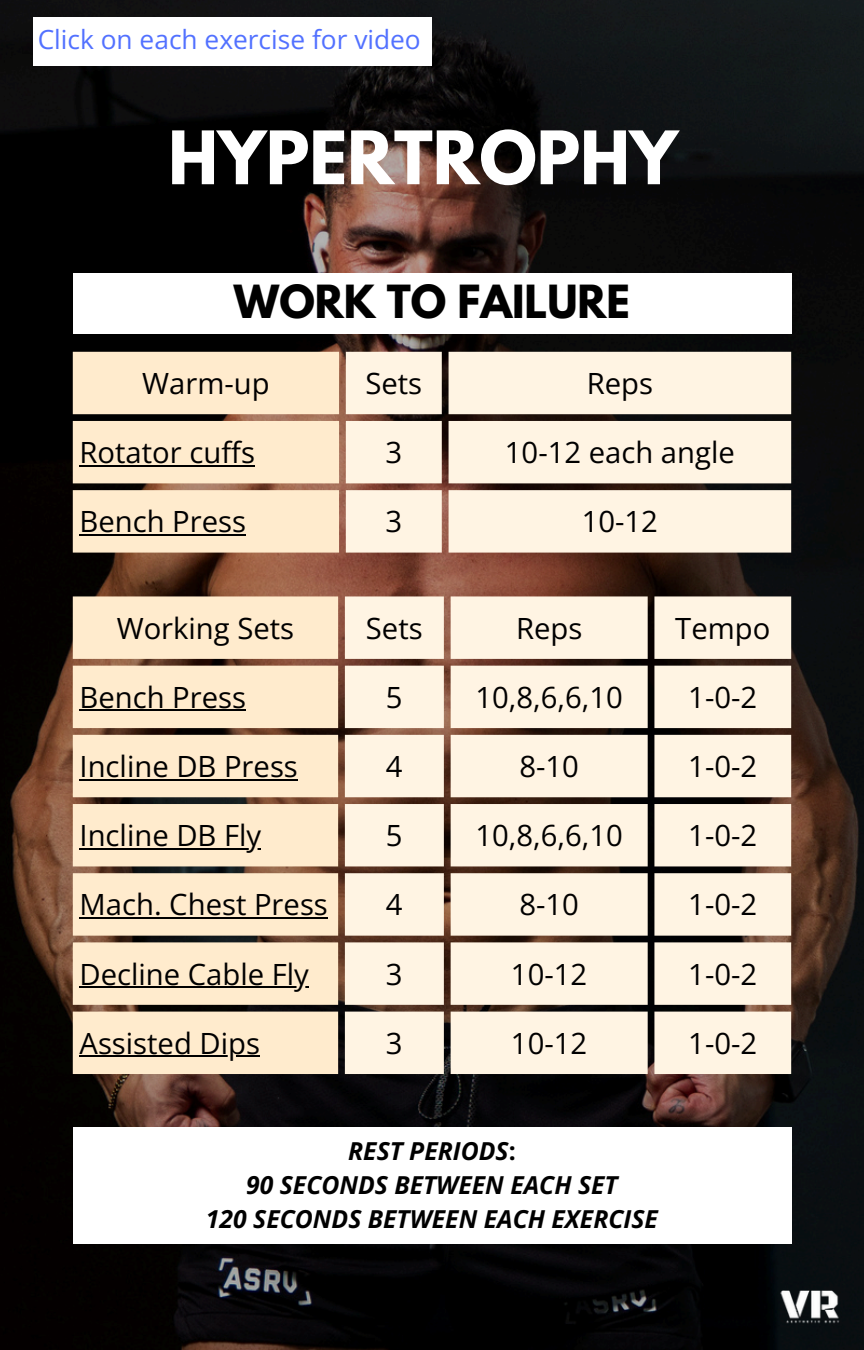
<style>
.page{position:relative;width:864px;height:1350px;background:#fff}
.page>*{position:absolute;margin:0;border:0;box-sizing:border-box;transform-origin:0 0}
.t1{font:700 65.25px "League Spartan";color:#fff}
.t2{font:700 40.5px "League Spartan";color:#000}
.t3{font:29.25px "Open Sans";color:#000}
.t4{font:26.32px "Open Sans";color:#5271ff}
.t5{font:italic 700 24.75px/33.8px "Open Sans";color:#000;text-align:center}
.s1{font-style:normal}
</style>
<div class="page">
<img style="left:0;top:0;width:864px;height:1350px">
<div style="left:34px;top:17px;width:398px;height:49px;background:#fff"></div>
<svg style="left:73px;top:352px;width:266px;height:201px;background:#f3dec2"></svg>
<svg style="left:346px;top:352px;width:445px;height:201px;background:#ede1d1"></svg>
<hr style="left:80px;top:465px;width:175px;height:2px;background:#000">
<hr style="left:80px;top:534px;width:166px;height:2px;background:#000">
<svg style="left:73px;top:596px;width:265px;height:478px;background:#edd9bd"></svg>
<svg style="left:345px;top:596px;width:446px;height:478px;background:#e8dbcb"></svg>
<hr style="left:80px;top:710px;width:166px;height:1px;background:#000">
<hr style="left:80px;top:779px;width:218px;height:1px;background:#000">
<hr style="left:80px;top:848px;width:181px;height:2px;background:#000">
<hr style="left:80px;top:917px;width:248px;height:2px;background:#000">
<hr style="left:80px;top:986px;width:229px;height:2px;background:#000">
<hr style="left:80px;top:1055px;width:180px;height:2px;background:#000">
<div style="left:73px;top:273px;width:718px;height:60px;background:#fff"></div>
<div style="left:73px;top:1127px;width:718px;height:117px;background:#fff"></div>
<img style="left:716px;top:1216px;width:148px;height:134px">
<p class="t4" style="left:38px;top:21px;width:385px">Click on each exercise for video</p>
<p class="t1" style="left:168px;top:126px;width:511px">HYPERTROPHY</p>
<p class="t2" style="left:234px;top:281px;width:398px">WORK TO FAILURE</p>
<p class="t3" style="left:142px;top:363px;width:129px">Warm-up</p>
<h1 class="t3" style="left:365px;top:363px;width:58px">Sets</h1>
<h2 class="t3" style="left:587px;top:363px;width:68px">Reps</h2>
<p class="t3" style="left:80px;top:432px;width:177px">Rotator cuffs</p>
<p class="t3" style="left:385px;top:432px;width:18px">3</p>
<p class="t3" style="left:505px;top:432px;width:231px">10-12 each angle</p>
<p class="t3" style="left:80px;top:501px;width:168px">Bench Press</p>
<p class="t3" style="left:385px;top:501px;width:18px">3</p>
<p class="t3" style="left:582px;top:501px;width:78px">10-12</p>
<p class="t3" style="left:117px;top:607px;width:179px">Working Sets</p>
<p class="t3" style="left:366px;top:607px;width:58px">Sets</p>
<p class="t3" style="left:516px;top:607px;width:68px">Reps</p>
<p class="t3" style="left:675px;top:607px;width:97px">Tempo</p>
<p class="t3" style="left:80px;top:677px;width:168px">Bench Press</p>
<p class="t3" style="left:386px;top:677px;width:18px">5</p>
<p class="t3" style="left:476px;top:677px;width:149px">10,8,6,6,10</p>
<p class="t3" style="left:688px;top:677px;width:70px">1-0-2</p>
<p class="t3" style="left:80px;top:746px;width:220px">Incline DB Press</p>
<p class="t3" style="left:386px;top:746px;width:18px">4</p>
<p class="t3" style="left:519px;top:746px;width:61px">8-10</p>
<p class="t3" style="left:688px;top:746px;width:70px">1-0-2</p>
<p class="t3" style="left:80px;top:815px;width:183px">Incline DB Fly</p>
<p class="t3" style="left:386px;top:815px;width:18px">5</p>
<p class="t3" style="left:476px;top:815px;width:149px">10,8,6,6,10</p>
<p class="t3" style="left:688px;top:815px;width:70px">1-0-2</p>
<p class="t3" style="left:80px;top:884px;width:250px">Mach. Chest Press</p>
<p class="t3" style="left:386px;top:884px;width:18px">4</p>
<p class="t3" style="left:519px;top:884px;width:61px">8-10</p>
<p class="t3" style="left:688px;top:884px;width:70px">1-0-2</p>
<p class="t3" style="left:80px;top:953px;width:231px">Decline Cable Fly</p>
<p class="t3" style="left:386px;top:953px;width:18px">3</p>
<p class="t3" style="left:511px;top:953px;width:78px">10-12</p>
<p class="t3" style="left:688px;top:953px;width:70px">1-0-2</p>
<p class="t3" style="left:80px;top:1023px;width:182px">Assisted Dips</p>
<p class="t3" style="left:386px;top:1023px;width:18px">3</p>
<p class="t3" style="left:511px;top:1023px;width:78px">10-12</p>
<p class="t3" style="left:688px;top:1023px;width:70px">1-0-2</p>
<h3 class="t5" style="left:206px;top:1134px;width:453px">REST PERIODS<span class="s1">:<br></span>90 SECONDS BETWEEN EACH SET<br>120 SECONDS BETWEEN EACH EXERCISE</h3>
</div>
